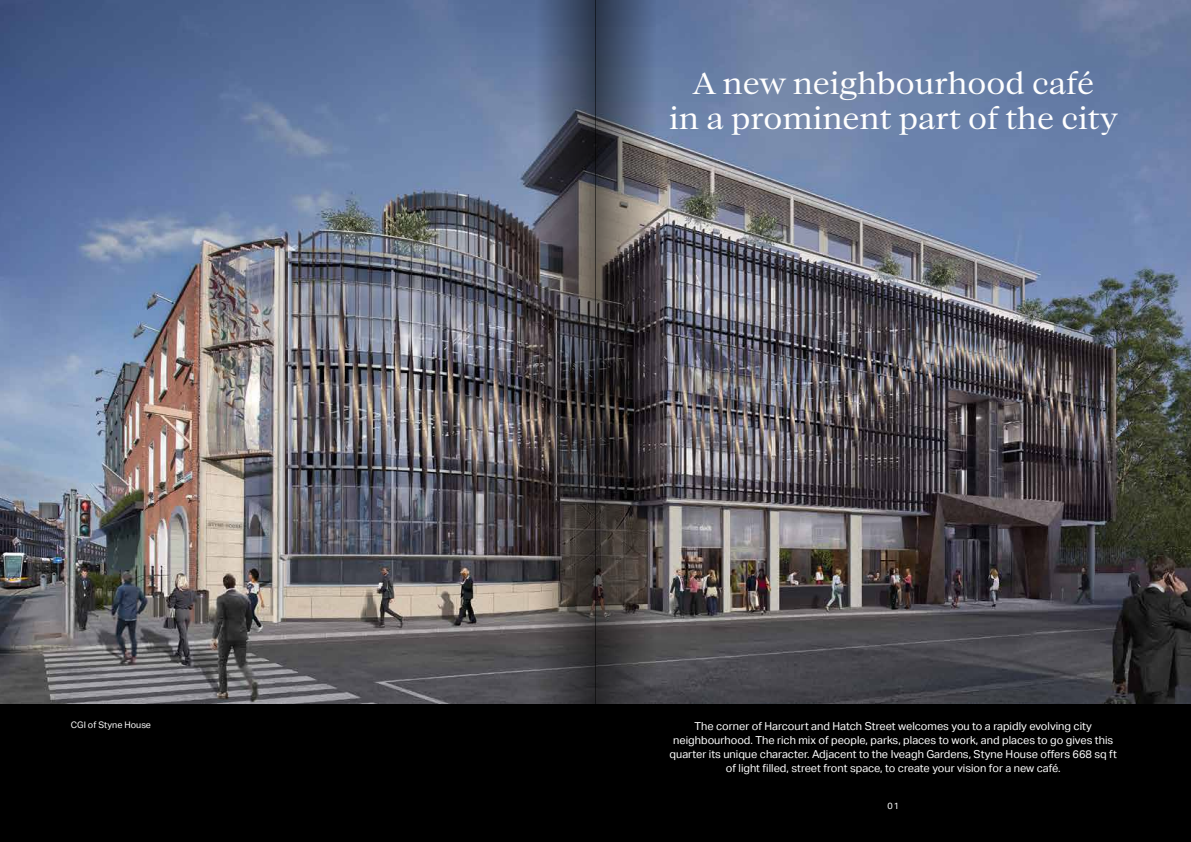
<style>
.page{position:relative;width:1191px;height:842px;background:#000}
.page>*{position:absolute;margin:0;border:0;box-sizing:border-box;transform-origin:0 0}
.t1{font:29px/34.8px "Bw Beto DEMO";color:#fff;text-align:center}
.t2{font:11px/14px "Aktiv Grotesk";color:#fff;text-align:center}
.t3{font:9px "Aktiv Grotesk";color:#fff}
</style>
<div class="page">
<img style="left:0;top:0;width:1191px;height:703px">
<svg style="left:595px;top:0;width:69px;height:704px;background:#434349"></svg>
<svg style="left:527px;top:0;width:68px;height:704px;background:#494951"></svg>
<p class="t3" style="left:71px;top:720px;width:82px">CGI of Styne House</p>
<h1 class="t1" style="left:669px;top:66px;width:450px">A new neighbourhood café<br>in a prominent part of the city</h1>
<p class="t2" style="left:669px;top:719px;width:449px">The corner of Harcourt and Hatch Street welcomes you to a rapidly evolving city neighbourhood. The rich mix of people, parks, places to work, and places to go gives this quarter its unique character. Adjacent to the Iveagh Gardens, Styne House offers 668 sq ft of light filled, street front space, to create your vision for a new café.</p>
<p class="t3" style="left:887px;top:800px;width:13px">01</p>
</div>
